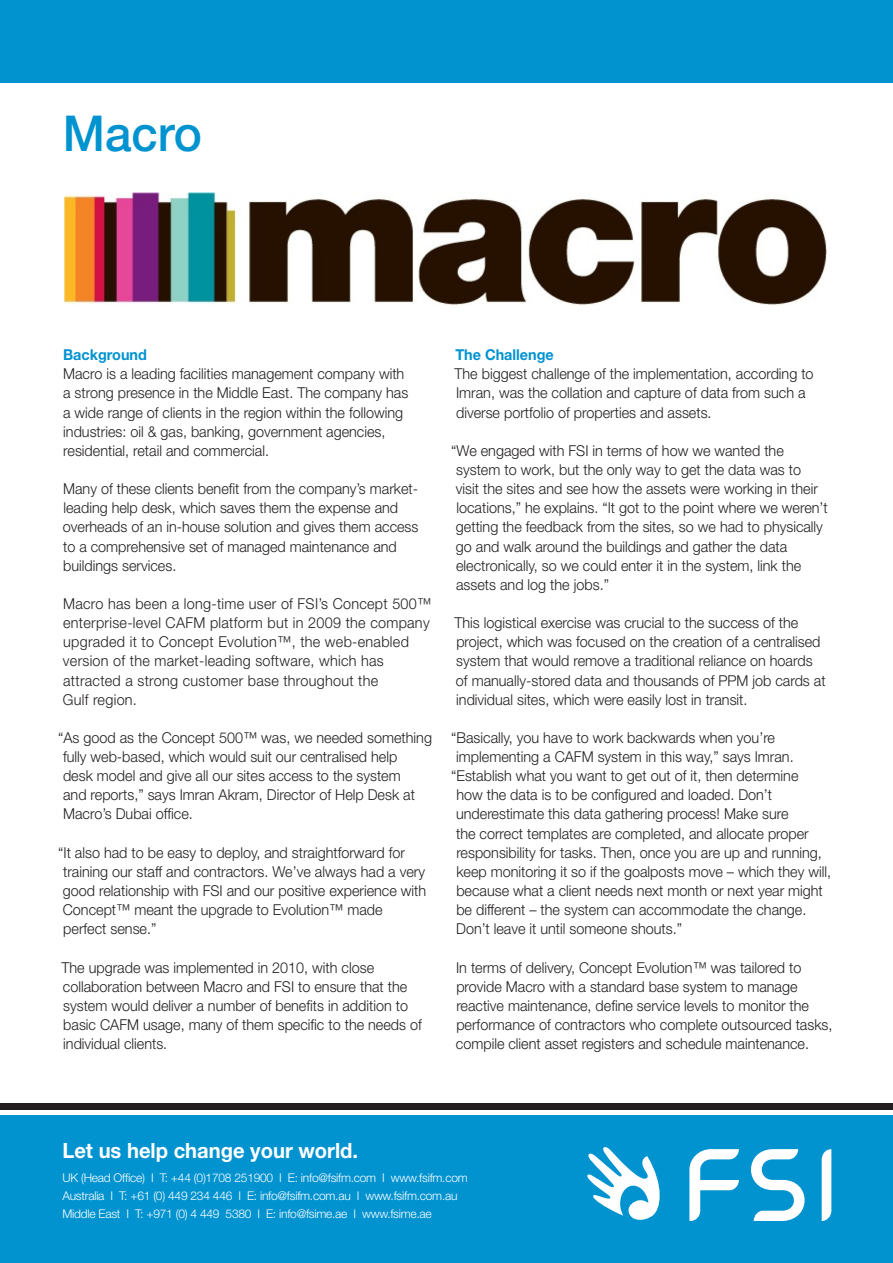
<style>
.page{position:relative;width:893px;height:1263px;background:#fff}
.page>*{position:absolute;margin:0;border:0;box-sizing:border-box;transform-origin:0 0}
.t1{font:500 49.5px "Helvetica Neue";color:#0093d0;scale:.96 1}
.t2{font:700 21px "Helvetica Neue";color:#fff;scale:.96 1}
.t3{font:300 15px/19.2px "Helvetica Neue";color:#231f20;scale:.96 1}
.t4{font:300 15px/19.2px "Helvetica Neue";letter-spacing:.02em;color:#231f20;scale:.96 1}
.t5{font:700 15px "Helvetica Neue";color:#0093d0;scale:.96 1}
.t6{font:300 12px "Helvetica Neue";letter-spacing:-.02em;color:#fff}
</style>
<div class="page">
<div style="left:0;top:0;width:893px;height:83px;background:#0093d0"></div>
<img style="left:63px;top:192px;width:764px;height:113px">
<div style="left:0;top:1115px;width:893px;height:148px;background:#0093d0"></div>
<div style="left:0;top:1103px;width:893px;height:7px;background:#231f20"></div>
<svg style="left:689px;top:1149px;width:116px;height:72px"></svg>
<svg style="left:822px;top:1149px;width:9px;height:72px"></svg>
<svg style="left:587px;top:1147px;width:73px;height:73px"></svg>
<p class="t1" style="left:63px;top:103px;width:146px">Macro</p>
<p class="t5" style="left:63px;top:346px;width:89px">Background</p>
<p class="t3" style="left:63px;top:364px;width:361px">Macro is a leading facilities management company with a strong presence in the Middle East. The company has a wide range of clients in the region within the following industries: oil &amp; gas, banking, government agencies, residential, retail and commercial.</p>
<p class="t3" style="left:63px;top:479px;width:372px">Many of these clients benefit from the company’s market&shy;leading help desk, which saves them the expense and overheads of an in-house solution and gives them access to a comprehensive set of managed maintenance and buildings services.</p>
<p class="t4" style="left:63px;top:594px;width:385px">Macro has been a long-time user of FSI’s Concept 500™ enterprise-level CAFM platform but in 2009 the company upgraded it to Concept Evolution™, the web-enabled version of the market-leading software, which has attracted a strong customer base throughout the</p>
<p class="t4" style="left:63px;top:689px;width:79px">Gulf region.</p>
<p class="t3" style="left:63px;top:728px;width:386px;text-indent:-5px">“As good as the Concept 500™ was, we needed something fully web-based, which would suit our centralised help<br>desk model and give all our sites access to the system<br>and reports,” says Imran Akram, Director of Help Desk at Macro’s Dubai office.</p>
<p class="t3" style="left:63px;top:842px;width:380px;text-indent:-5px">“It also had to be easy to deploy, and straightforward for training our staff and contractors. We’ve always had a very good relationship with FSI and our positive experience with Concept™ meant the upgrade to Evolution™ made perfect sense.”</p>
<p class="t3" style="left:62px;top:957px;width:377px">The upgrade was implemented in 2010, with close collaboration between Macro and FSI to ensure that the system would deliver a number of benefits in addition to basic CAFM usage, many of them specific to the needs of individual clients.</p>
<p class="t5" style="left:455px;top:346px;width:104px">The Challenge</p>
<p class="t3" style="left:455px;top:364px;width:376px">The biggest challenge of the implementation, according to<br>Imran, was the collation and capture of data from such a diverse portfolio of properties and assets.</p>
<p class="t3" style="left:456px;top:441px;width:389px;text-indent:-5px">“We engaged with FSI in terms of how we wanted the system to work, but the only way to get the data was to visit the sites and see how the assets were working in their locations,” he explains. “It got to the point where we weren’t getting the feedback from the sites, so we had to physically go and walk around the buildings and gather the data electronically, so we could enter it in the system, link the assets and log the jobs.”</p>
<p class="t3" style="left:455px;top:613px;width:388px">This logistical exercise was crucial to the success of the project, which was focused on the creation of a centralised system that would remove a traditional reliance on hoards of manually-stored data and thousands of PPM job cards at individual sites, which were easily lost in transit.</p>
<p class="t3" style="left:451px;top:728px;width:339px">“Basically, you have to work backwards when you’re</p>
<p class="t3" style="left:456px;top:747px;width:353px">implementing a CAFM system in this way,” says Imran.</p>
<p class="t3" style="left:451px;top:766px;width:363px">“Establish what you want to get out of it, then determine</p>
<p class="t3" style="left:456px;top:785px;width:330px">how the data is to be configured and loaded. Don’t</p>
<p class="t3" style="left:456px;top:804px;width:348px">underestimate this data gathering process! Make sure</p>
<p class="t3" style="left:456px;top:823px;width:369px">the correct templates are completed, and allocate proper</p>
<p class="t3" style="left:456px;top:842px;width:382px">responsibility for tasks. Then, once you are up and running,</p>
<p class="t3" style="left:456px;top:861px;width:392px">keep monitoring it so if the goalposts move – which they will,</p>
<p class="t3" style="left:456px;top:881px;width:383px">because what a client needs next month or next year might</p>
<p class="t3" style="left:456px;top:900px;width:366px">be different – the system can accommodate the change.</p>
<p class="t3" style="left:456px;top:919px;width:237px">Don’t leave it until someone shouts.”</p>
<p class="t3" style="left:456px;top:957px;width:394px">In terms of delivery, Concept Evolution™ was tailored to provide Macro with a standard base system to manage reactive maintenance, define service levels to monitor the performance of contractors who complete outsourced tasks, compile client asset registers and schedule maintenance.</p>
<p class="t2" style="left:62px;top:1138px;width:310px">Let us help change your world.</p>
<p class="t6" style="left:62px;top:1170px;width:407px">UK (Head Office) I T: +44 (0)1708 251900 I E: info@fsifm.com I www.fsifm.com</p>
<p class="t6" style="left:62px;top:1188px;width:397px">Australia I T: +61 (0) 449 234 446 I E: info@fsifm.com.au I www.fsifm.com.au</p>
<p class="t6" style="left:62px;top:1206px;width:371px">Middle East I T: +971 (0) 4 449 5380 I E: info@fsime.ae I www.fsime.ae</p>
</div>
